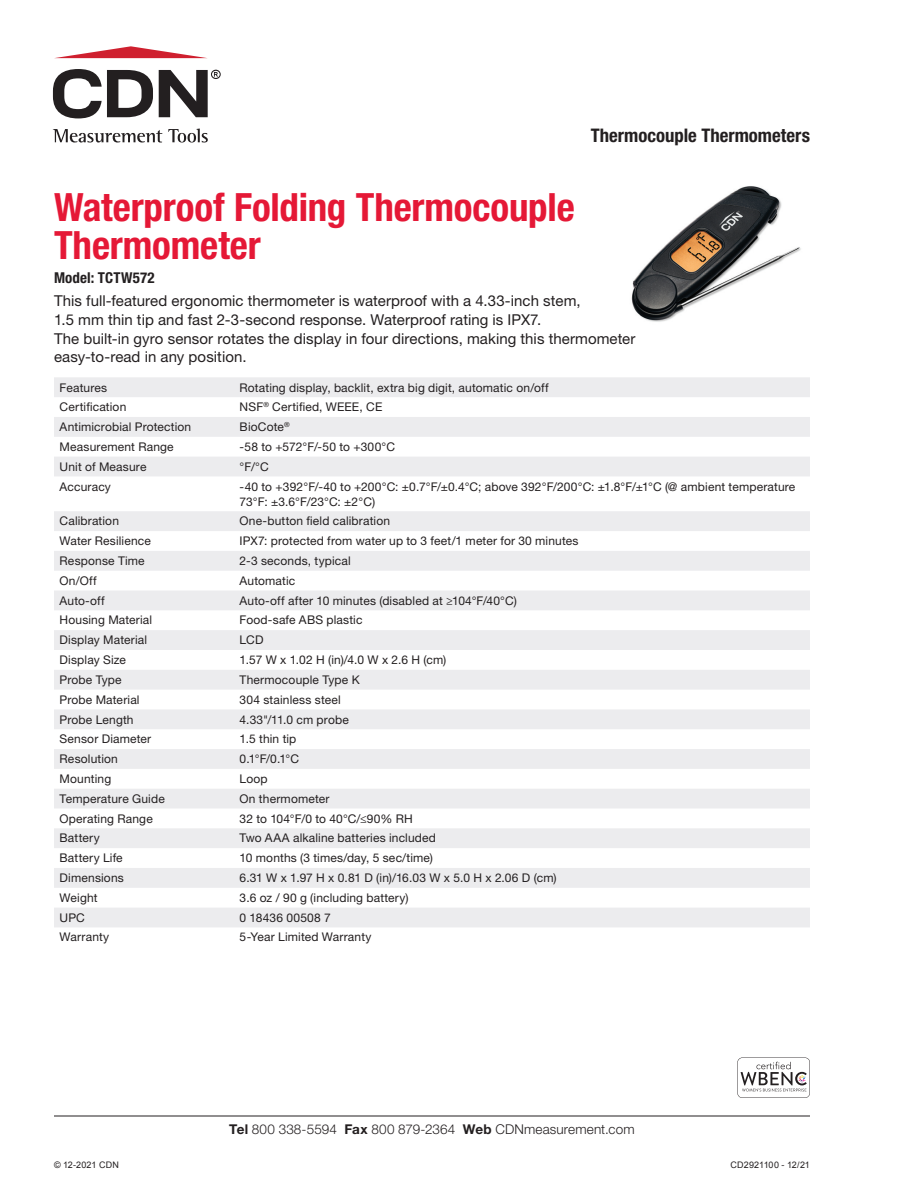
<style>
.page{position:relative;width:918px;height:1188px;background:#fff}
.page>*{position:absolute;margin:0;border:0;box-sizing:border-box;transform-origin:0 0}
.t1{font:700 condensed 39px/37.5px "Helvetica Neue LT Std";letter-spacing:-.005em;color:#e51836}
.t2{font:700 condensed 18.75px "Helvetica Neue LT Std";color:#231f20}
.t3{font:15px/18.8px "Helvetica Neue LT Std";letter-spacing:.005em;color:#231f20}
.t4{font:700 condensed 15px "Helvetica Neue LT Std";letter-spacing:.01em;color:#231f20}
.t5{font:300 13.5px "Helvetica Neue LT Std";letter-spacing:.01em;color:#231f20}
.t6{font:12px/15px "Helvetica Neue LT Std";letter-spacing:.015em;color:#231f20}
.t7{font:12px "Helvetica Neue LT Std";letter-spacing:-.005em;color:#231f20}
.t8{font:9px "Arial";letter-spacing:.02em;color:#231f20}
.s1{font-weight:700}
</style>
<div class="page">
<hr style="left:54px;top:1116px;width:756px;height:1px;background:#231f20">
<svg style="left:53px;top:129px;width:109px;height:14px"></svg>
<svg style="left:168px;top:129px;width:40px;height:14px"></svg>
<svg style="left:53px;top:69px;width:100px;height:49px"></svg>
<svg style="left:55px;top:46px;width:151px;height:12px"></svg>
<svg style="left:159px;top:70px;width:62px;height:47px"></svg>
<svg style="left:737px;top:1058px;width:73px;height:40px"></svg>
<img style="left:631px;top:186px;width:170px;height:136px">
<svg style="left:54px;top:377px;width:756px;height:550px;fill:#f3f3f4"></svg>
<h2 class="t2" style="left:591px;top:124px;width:221px">Thermocouple Thermometers</h2>
<h1 class="t1" style="left:54px;top:188px;width:522px">Waterproof Folding Thermocouple<br>Thermometer</h1>
<p class="t4" style="left:54px;top:268px;width:102px">Model: TCTW572</p>
<p class="t3" style="left:54px;top:291px;width:583px">This full-featured ergonomic thermometer is waterproof with a 4.33-inch stem,<br>1.5 mm thin tip and fast 2-3-second response. Waterproof rating is IPX7.<br>The built-in gyro sensor rotates the display in four directions, making this thermometer easy-to-read in any position.</p>
<p class="t6" style="left:60px;top:380px;width:49px">Features</p>
<p class="t6" style="left:240px;top:380px;width:310px">Rotating display, backlit, extra big digit, automatic on/off</p>
<p class="t6" style="left:60px;top:399px;width:68px">Certification</p>
<p class="t6" style="left:240px;top:399px;width:144px">NSF<sup>®</sup> Certified, WEEE, CE</p>
<p class="t6" style="left:60px;top:419px;width:133px">Antimicrobial Protection</p>
<p class="t6" style="left:240px;top:419px;width:52px">BioCote<sup>®</sup></p>
<p class="t6" style="left:60px;top:439px;width:116px">Measurement Range</p>
<p class="t6" style="left:240px;top:439px;width:157px">-58 to +572°F/-50 to +300°C</p>
<p class="t6" style="left:60px;top:459px;width:88px">Unit of Measure</p>
<p class="t6" style="left:240px;top:459px;width:31px">°F/°C</p>
<p class="t6" style="left:60px;top:479px;width:53px">Accuracy</p>
<p class="t6" style="left:240px;top:479px;width:557px">-40 to +392°F/-40 to +200°C: ±0.7°F/±0.4°C; above 392°F/200°C: ±1.8°F/±1°C (@ ambient temperature<br>73°F: ±3.6°F/23°C: ±2°C)</p>
<p class="t6" style="left:60px;top:514px;width:61px">Calibration</p>
<p class="t6" style="left:240px;top:514px;width:152px">One-button field calibration</p>
<p class="t6" style="left:60px;top:533px;width:93px">Water Resilience</p>
<p class="t6" style="left:240px;top:533px;width:340px">IPX7: protected from water up to 3 feet/1 meter for 30 minutes</p>
<p class="t6" style="left:60px;top:553px;width:87px">Response Time</p>
<p class="t6" style="left:240px;top:553px;width:113px">2-3 seconds, typical</p>
<p class="t6" style="left:60px;top:573px;width:39px">On/Off</p>
<p class="t6" style="left:240px;top:573px;width:57px">Automatic</p>
<p class="t6" style="left:60px;top:593px;width:47px">Auto-off</p>
<p class="t6" style="left:240px;top:593px;width:279px">Auto-off after 10 minutes (disabled at ≥104°F/40°C)</p>
<p class="t6" style="left:60px;top:613px;width:94px">Housing Material</p>
<p class="t6" style="left:240px;top:613px;width:124px">Food-safe ABS plastic</p>
<p class="t6" style="left:60px;top:632px;width:89px">Display Material</p>
<p class="t6" style="left:240px;top:632px;width:25px">LCD</p>
<p class="t6" style="left:60px;top:652px;width:68px">Display Size</p>
<p class="t6" style="left:240px;top:652px;width:208px">1.57 W x 1.02 H (in)/4.0 W x 2.6 H (cm)</p>
<p class="t6" style="left:60px;top:672px;width:64px">Probe Type</p>
<p class="t6" style="left:240px;top:672px;width:122px">Thermocouple Type K</p>
<p class="t6" style="left:60px;top:692px;width:82px">Probe Material</p>
<p class="t6" style="left:240px;top:692px;width:103px">304 stainless steel</p>
<p class="t6" style="left:60px;top:712px;width:76px">Probe Length</p>
<p class="t6" style="left:240px;top:712px;width:111px">4.33"/11.0 cm probe</p>
<p class="t6" style="left:60px;top:731px;width:93px">Sensor Diameter</p>
<p class="t6" style="left:240px;top:731px;width:58px">1.5 thin tip</p>
<p class="t6" style="left:60px;top:751px;width:60px">Resolution</p>
<p class="t6" style="left:240px;top:751px;width:61px">0.1°F/0.1°C</p>
<p class="t6" style="left:60px;top:771px;width:53px">Mounting</p>
<p class="t6" style="left:240px;top:771px;width:30px">Loop</p>
<p class="t6" style="left:60px;top:791px;width:107px">Temperature Guide</p>
<p class="t6" style="left:240px;top:791px;width:91px">On thermometer</p>
<p class="t6" style="left:60px;top:811px;width:95px">Operating Range</p>
<p class="t6" style="left:240px;top:811px;width:175px">32 to 104°F/0 to 40°C/≤90% RH</p>
<p class="t6" style="left:60px;top:830px;width:42px">Battery</p>
<p class="t6" style="left:240px;top:830px;width:198px">Two AAA alkaline batteries included</p>
<p class="t6" style="left:60px;top:850px;width:65px">Battery Life</p>
<p class="t6" style="left:240px;top:850px;width:195px">10 months (3 times/day, 5 sec/time)</p>
<p class="t6" style="left:60px;top:870px;width:66px">Dimensions</p>
<p class="t7" style="left:240px;top:871px;width:318px">6.31 W x 1.97 H x 0.81 D (in)/16.03 W x 5.0 H x 2.06 D (cm)</p>
<p class="t6" style="left:60px;top:890px;width:40px">Weight</p>
<p class="t6" style="left:240px;top:890px;width:171px">3.6 oz / 90 g (including battery)</p>
<p class="t6" style="left:60px;top:910px;width:27px">UPC</p>
<p class="t6" style="left:240px;top:910px;width:93px">0 18436 00508 7</p>
<p class="t6" style="left:60px;top:930px;width:51px">Warranty</p>
<p class="t6" style="left:240px;top:930px;width:133px">5-Year Limited Warranty</p>
<p class="t5" style="left:229px;top:1121px;width:407px"><span class="s1">Tel</span> 800 338-5594 <span class="s1">Fax</span> 800 879-2364 <span class="s1">Web</span> CDNmeasurement.com</p>
<p class="t8" style="left:54px;top:1158px;width:67px">© 12-2021 CDN</p>
<p class="t8" style="left:730px;top:1158px;width:81px">CD2921100 - 12/21</p>
</div>
